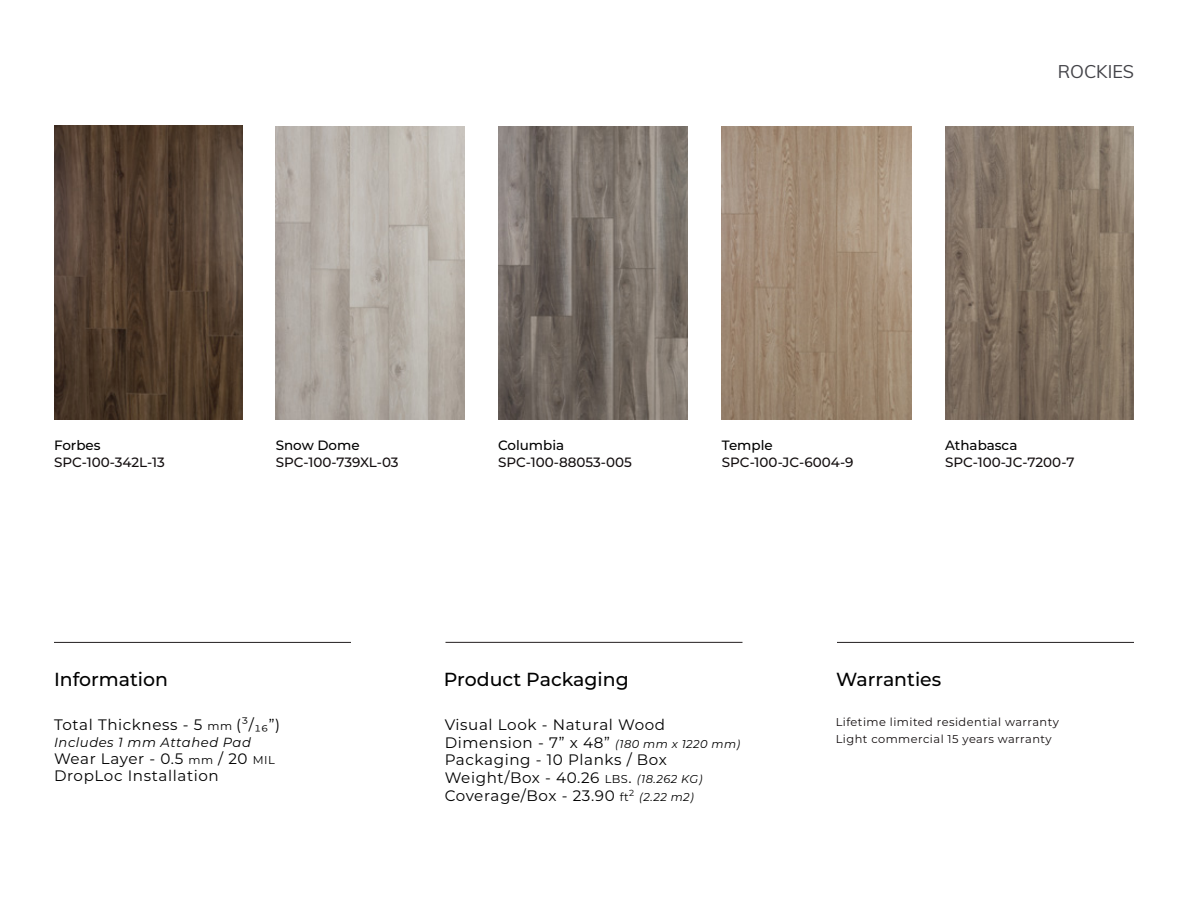
<style>
.page{position:relative;width:1188px;height:918px;background:#fff}
.page>*{position:absolute;margin:0;border:0;box-sizing:border-box;transform-origin:0 0}
.t1{font:500 18.9px "Montserrat";color:#000101}
.t2{font:18px "Muli";color:#434348}
.t3{font:15.15px/17.7px "Montserrat";letter-spacing:.04em;color:#000101}
.t4{font:500 13.5px "Montserrat";color:#130e0f}
.t5{font:500 13.5px "Montserrat";color:#000101}
.t6{font:italic 13.2px "Montserrat";letter-spacing:.04em;color:#000101}
.t7{font:11.4px/17.1px "Montserrat";letter-spacing:.04em;color:#130e0f}
.s1{font-size:11.4px}
.s2{font-style:italic;font-size:11.4px}
</style>
<div class="page">
<hr style="left:446px;top:642px;width:296px;height:1px;background:#231f20">
<hr style="left:54px;top:642px;width:297px;height:1px;background:#231f20">
<hr style="left:837px;top:642px;width:297px;height:1px;background:#231f20">
<img style="left:722px;top:126px;width:190px;height:294px">
<img style="left:498px;top:126px;width:189px;height:294px">
<img style="left:276px;top:126px;width:189px;height:294px">
<img style="left:54px;top:126px;width:189px;height:294px">
<img style="left:945px;top:126px;width:189px;height:293px">
<p class="t2" style="left:1058px;top:59px;width:78px">ROCKIES</p>
<p class="t5" style="left:54px;top:436px;width:48px">Forbes</p>
<p class="t4" style="left:54px;top:453px;width:112px">SPC-100-342L-13</p>
<p class="t5" style="left:276px;top:436px;width:86px">Snow Dome</p>
<p class="t4" style="left:276px;top:453px;width:125px">SPC-100-739XL-03</p>
<p class="t5" style="left:498px;top:436px;width:68px">Columbia</p>
<p class="t4" style="left:498px;top:453px;width:135px">SPC-100-88053-005</p>
<p class="t5" style="left:722px;top:436px;width:52px">Temple</p>
<p class="t4" style="left:722px;top:453px;width:133px">SPC-100-JC-6004-9</p>
<p class="t5" style="left:945px;top:436px;width:74px">Athabasca</p>
<p class="t4" style="left:945px;top:453px;width:131px">SPC-100-JC-7200-7</p>
<p class="t1" style="left:54px;top:666px;width:116px">Information</p>
<p class="t3" style="left:54px;top:715px;width:228px">Total Thickness - 5 <span class="s1">mm</span> (3/16”)</p>
<p class="t6" style="left:54px;top:733px;width:199px">Includes 1 mm Attahed Pad</p>
<p class="t3" style="left:54px;top:750px;width:222px;line-height:17.1px">Wear Layer - 0.5 <span class="s1">mm</span> / 20 <span class="s1">MIL<br></span>DropLoc Installation</p>
<p class="t1" style="left:444px;top:666px;width:186px">Product Packaging</p>
<p class="t1" style="left:836px;top:666px;width:107px">Warranties</p>
<p class="t7" style="left:836px;top:713px;width:225px">Lifetime limited residential warranty<br>Light commercial 15 years warranty</p>
<p class="t3" style="left:445px;top:715px;width:297px">Visual Look - Natural Wood<br>Dimension - 7” x 48” <span class="s2">(180 mm x 1220 mm)<br></span>Packaging - 10 Planks / Box<br>Weight/Box - 40.26 <span class="s1">LBS</span>. <span class="s2">(18.262 KG)<br></span>Coverage/Box - 23.90 <span class="s1">ft</span><sup>2</sup> <span class="s2">(2.22 m2)</span></p>
</div>
